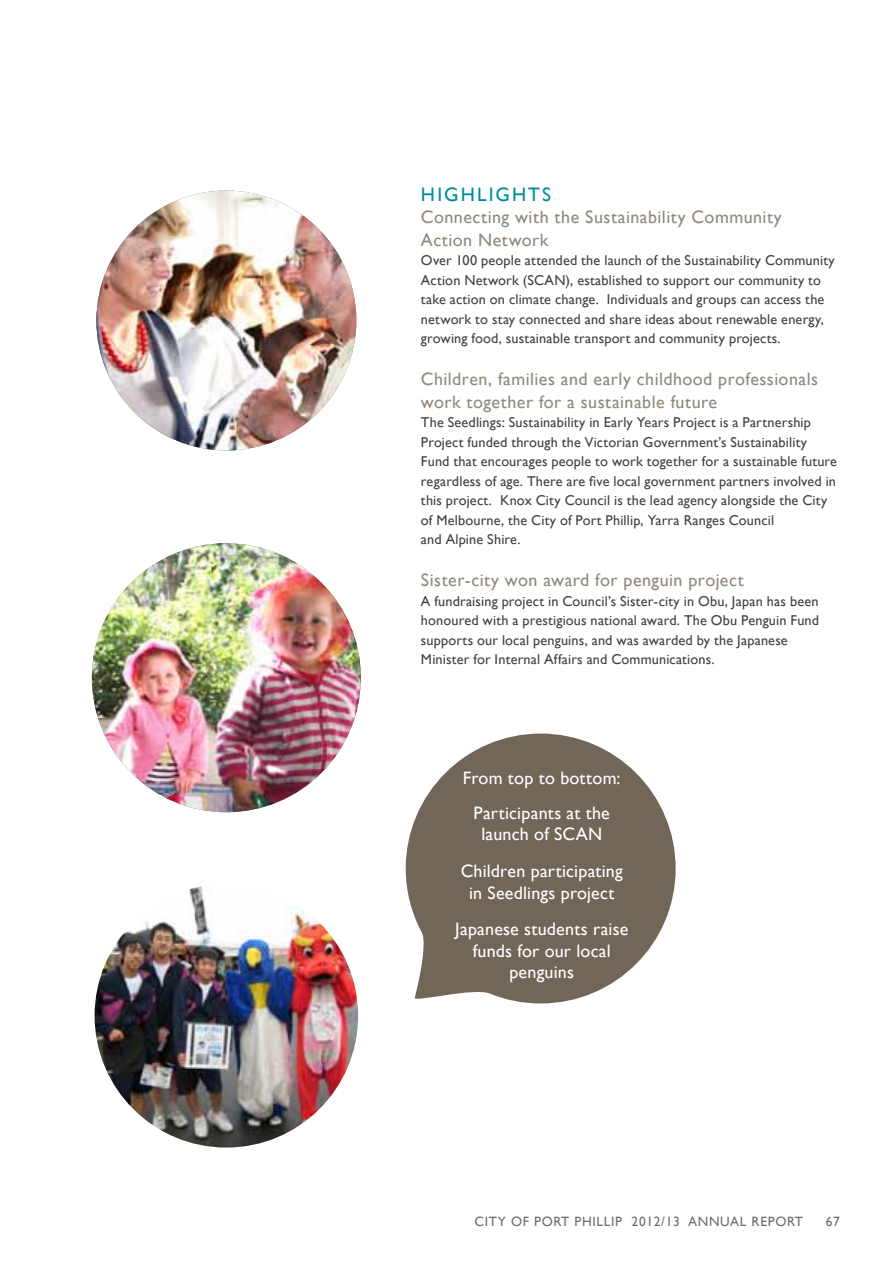
<style>
.page{position:relative;width:893px;height:1263px;background:#fff}
.page>*{position:absolute;margin:0;border:0;box-sizing:border-box;transform-origin:0 0}
.t1{font:19.5px "Gill Sans";letter-spacing:.105em;color:#008d9b}
.t2{font:18px/22.5px "Gill Sans";letter-spacing:.025em;color:#93877c}
.t3{font:18px/36.6px "Gill Sans";letter-spacing:.01em;color:#fff;text-align:center}
.t4{font:14.25px/19.5px "Gill Sans";letter-spacing:.01em;color:#414042}
.t5{font:13.5px "Gill Sans";letter-spacing:.05em;color:#6d6e71}
</style>
<div class="page">
<img style="left:95px;top:884px;width:263px;height:263px;border-radius:132px">
<img style="left:96px;top:191px;width:260px;height:259px;border-radius:130px">
<img style="left:92px;top:543px;width:269px;height:269px;border-radius:134px">
<svg style="left:406px;top:733px;width:270px;height:270px;fill:#726658"></svg>
<h1 class="t1" style="left:421px;top:183px;width:132px">Highlights</h1>
<p class="t2" style="left:421px;top:206px;width:362px">Connecting with the Sustainability Community<br>Action Network</p>
<p class="t4" style="left:421px;top:251px;width:415px">Over 100 people attended the launch of the Sustainability Community Action Network (SCAN), established to support our community to take action on climate change. I ndividuals and groups can access the network to stay connected and share ideas about renewable energy, growing food, sustainable transport and community projects.</p>
<p class="t2" style="left:421px;top:368px;width:399px">Children, families and early childhood professionals work together for a sustainable future</p>
<p class="t4" style="left:421px;top:413px;width:418px">The Seedlings: Sustainability in Early Years Project is a Partnership Project funded through the Victorian Government’s Sustainability Fund that encourages people to work together for a sustainable future regardless of age. There are five local government partners involved in this project. Knox City Council is the lead agency alongside the City of Melbourne, the City of Port Phillip, Yarra Ranges Council<br>and Alpine Shire.</p>
<p class="t2" style="left:421px;top:569px;width:324px">Sister-city won award for penguin project</p>
<p class="t4" style="left:421px;top:591px;width:400px">A fundraising project in Council’s Sister-city in Obu, Japan has been honoured with a prestigious national award. The Obu Penguin Fund supports our local penguins, and was awarded by the Japanese Minister for I nternal Affairs and Communications.</p>
<p class="t3" style="left:463px;top:760px;width:159px;line-height:35.1px">From top to bottom:<br>Participants at the</p>
<p class="t3" style="left:461px;top:816px;width:164px">launch of SCAN<br>Children participating</p>
<p class="t3" style="left:455px;top:874px;width:175px">in Seedlings project<br>Japanese students raise</p>
<p class="t3" style="left:473px;top:940px;width:139px;line-height:21.6px">funds for our local penguins</p>
<p class="t5" style="left:475px;top:1214px;width:330px">City of Port Phillip 2012/13 Annual Report</p>
<p class="t5" style="left:826px;top:1214px;width:16px">67</p>
</div>
